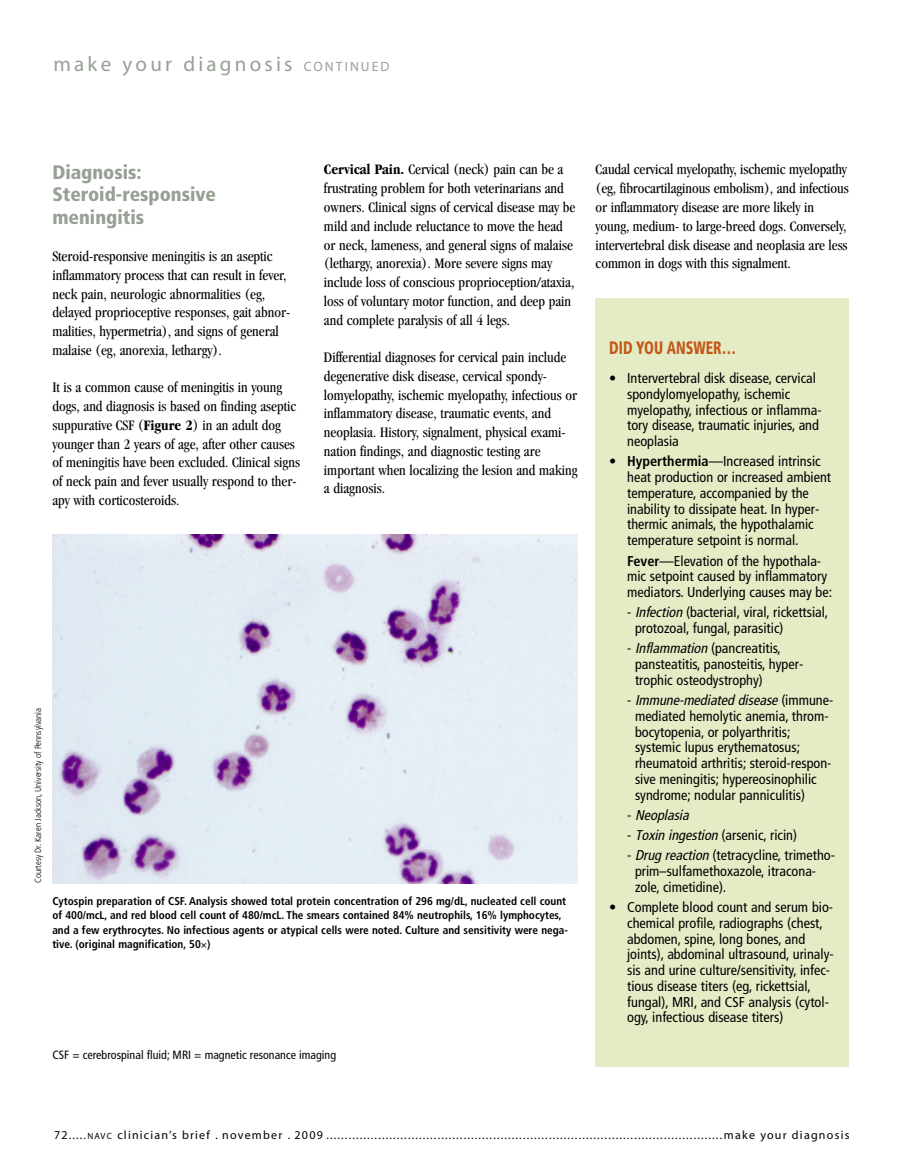
<style>
.page{position:relative;width:905px;height:1175px;background:#fff}
.page>*{position:absolute;margin:0;border:0;box-sizing:border-box;transform-origin:0 0}
.t1{font:21px "Myriad";letter-spacing:.155em;color:#97a095}
.t2{font:900 condensed 19.5px/22.5px "Frutiger";color:#97a095}
.t3{font:900 condensed 18px "Frutiger";color:#c55818;scale:.8 1}
.t4{font:condensed 15px/18.8px "Garamond";color:#000}
.t5{font:condensed 14.25px/15.8px "Frutiger";color:#000}
.t6{font:italic condensed 14.25px "Frutiger";color:#000}
.t7{font:12px "Myriad";letter-spacing:.105em;color:#000}
.t8{font:condensed 12px "Frutiger";color:#000}
.t9{font:700 condensed 11.25px/14.2px "Frutiger";color:#000}
.t10{font:300 condensed 9px "Frutiger";letter-spacing:-.005em;color:#000}
.s1{font-size:13.5px}
.s2{font-weight:700}
.s3{font-style:italic}
.s4{font-style:normal}
.s5{font-size:9px}
</style>
<div class="page">
<div style="left:595px;top:299px;width:254px;height:768px;background:#e4ecc6"></div>
<img style="left:52px;top:534px;width:525px;height:349px">
<h1 class="t1" style="left:53px;top:56px;width:337px">make your diagnosis <span class="s1">CONTINUED</span></h1>
<h2 class="t2" style="left:52px;top:162px;width:165px">Diagnosis:<br>Steroid-responsive meningitis</h2>
<p class="t4" style="left:52px;top:248px;width:239px">Steroid-responsive meningitis is an aseptic inflammatory process that can result in fever, neck pain, neurologic abnormalities (eg, delayed proprioceptive responses, gait abnor&shy;malities, hypermetria), and signs of general malaise (eg, anorexia, lethargy).</p>
<p class="t4" style="left:52px;top:379px;width:249px">It is a common cause of meningitis in young dogs, and diagnosis is based on finding aseptic suppurative CSF (<span class="s2">Figure 2</span>) in an adult dog younger than 2 years of age, after other causes of meningitis have been excluded. Clinical signs of neck pain and fever usually respond to ther&shy;apy with corticosteroids.</p>
<p class="t4" style="left:324px;top:161px;width:253px"><span class="s2">Cervical Pain.</span> Cervical (neck) pain can be a frustrating problem for both veterinarians and owners. Clinical signs of cervical disease may be mild and include reluctance to move the head or neck, lameness, and general signs of malaise (lethargy, anorexia). More severe signs may include loss of conscious proprioception/ataxia, loss of voluntary motor function, and deep pain and complete paralysis of all 4 legs.</p>
<p class="t4" style="left:324px;top:349px;width:255px">Differential diagnoses for cervical pain include degenerative disk disease, cervical spondy&shy;lomyelopathy, ischemic myelopathy, infectious or inflammatory disease, traumatic events, and neoplasia. History, signalment, physical exami&shy;nation findings, and diagnostic testing are important when localizing the lesion and making a diagnosis.</p>
<p class="t10" style="left:34px;top:883px;width:177px;rotate:-90deg">Courtesy Dr. Karen Jackson, University of Pennsylvania</p>
<p class="t9" style="left:52px;top:895px;width:517px">Cytospin preparation of CSF. Analysis showed total protein concentration of 296 mg/dL, nucleated cell count of 400/mcL, and red blood cell count of 480/mcL. The smears contained 84% neutrophils, 16% lymphocytes, and a few erythrocytes. No infectious agents or atypical cells were noted. Culture and sensitivity were nega&shy;tive. (original magnification, 50 )</p>
<p class="t8" style="left:52px;top:1049px;width:285px">CSF = cerebrospinal fluid; MRI = magnetic resonance imaging</p>
<p class="t4" style="left:595px;top:161px;width:254px">Caudal cervical myelopathy, ischemic myelopathy (eg, fibrocartilaginous embolism), and infectious or inflammatory disease are more likely in young, medium- to large-breed dogs. Conversely, intervertebral disk disease and neoplasia are less common in dogs with this signalment.</p>
<p class="t3" style="left:609px;top:340px;width:160px">DID YOU ANSWER…</p>
<p class="t5" style="left:627px;top:371px;width:196px;text-indent:-18px">• Intervertebral disk disease, cervical spondylomyelopathy, ischemic myelopathy, infectious or inflamma&shy;tory disease, traumatic injuries, and neoplasia</p>
<p class="t5" style="left:627px;top:455px;width:205px;text-indent:-18px">• <span class="s2">Hyperthermia</span>—Increased intrinsic heat production or increased ambient temperature, accompanied by the inability to dissipate heat. In hyper&shy;thermic animals, the hypothalamic temperature setpoint is normal.</p>
<p class="t5" style="left:627px;top:554px;width:206px"><span class="s2">Fever</span>—Elevation of the hypothala&shy;mic setpoint caused by inflammatory mediators. Underlying causes may be:</p>
<p class="t5" style="left:635px;top:605px;width:195px;text-indent:-8px">- <span class="s3">Infection</span>(bacterial, viral, rickettsial, protozoal, fungal, parasitic)</p>
<p class="t5" style="left:635px;top:641px;width:170px;text-indent:-8px">- <span class="s3">Inflammation</span>(pancreatitis, pansteatitis, panosteitis, hyper&shy;trophic osteodystrophy)</p>
<p class="t5" style="left:635px;top:693px;width:200px;text-indent:-8px">- <span class="s3">Immune-mediated disease</span> ( i m m u n e - mediated hemolytic anemia, throm&shy;bocytopenia, or polyarthritis; systemic lupus erythematosus; rheumatoid arthritis; steroid-respon&shy;sive meningitis; hypereosinophilic syndrome; nodular panniculitis)</p>
<p class="t6" style="left:627px;top:809px;width:66px"><span class="s4">-</span> Neoplasia</p>
<p class="t5" style="left:627px;top:828px;width:171px">- <span class="s3">Toxiningestion</span>(arsenic, ricin)</p>
<p class="t5" style="left:635px;top:848px;width:201px;text-indent:-8px">- <span class="s3">Drugreaction</span>(tetracycline, trimetho&shy;prim–sulfamethoxazole, itracona&shy;zole, cimetidine).</p>
<p class="t5" style="left:627px;top:900px;width:208px;text-indent:-18px">• Complete blood count and serum bio&shy;chemical profile, radiographs (chest, abdomen, spine, long bones, and joints), abdominal ultrasound, urinaly&shy;sis and urine culture/sensitivity, infec&shy;tious disease titers (eg, rickettsial, fungal), MRI, and CSF analysis (cytol&shy;ogy, infectious disease titers)</p>
<p class="t7" style="left:54px;top:1129px;width:797px">72.....<span class="s5">NAVC</span> clinician’s brief . november . 2009 ...........................................................................................................make your diagnosis</p>
</div>
